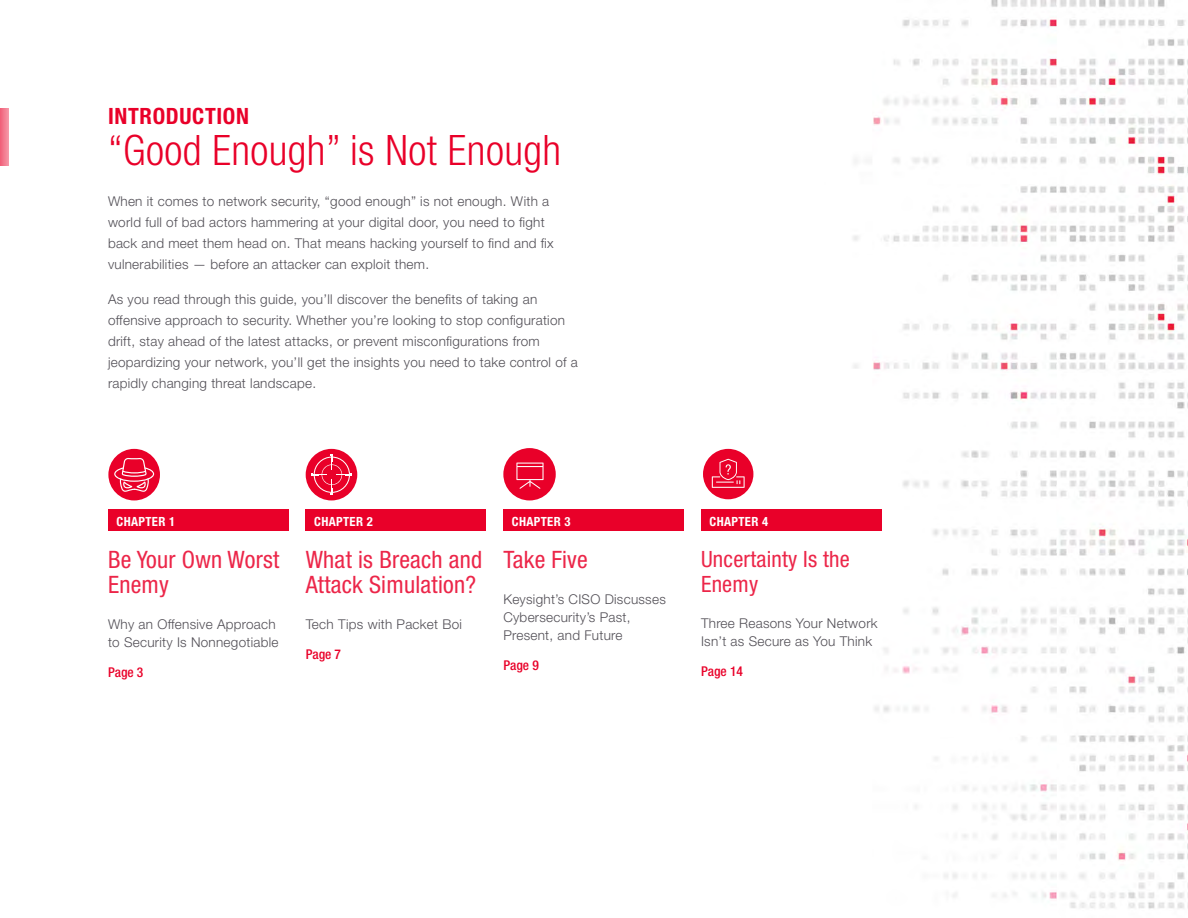
<style>
.page{position:relative;width:1188px;height:918px;background:#fff}
.page>*{position:absolute;margin:0;border:0;box-sizing:border-box;transform-origin:0 0}
.t1{font:300 condensed 42px "Helvetica Neue LT Std";letter-spacing:.01em;color:#e90029}
.t2{font:condensed 24px/25.5px "Helvetica Neue LT Std";letter-spacing:.01em;color:#ec2649}
.t3{font:condensed 22.5px/25.5px "Helvetica Neue LT Std";letter-spacing:.01em;color:#ec2649}
.t4{font:700 condensed 22.5px "Helvetica Neue LT Std";letter-spacing:.03em;color:#e90029}
.t5{font:300 13.5px/21px "Helvetica Neue LT Std";letter-spacing:.02em;color:#524f56}
.t6{font:500 condensed 13.5px "Helvetica Neue LT Std";color:#e90029}
.t7{font:700 condensed 12.6px "Helvetica Neue LT Std";letter-spacing:.03em;color:#fff}
</style>
<div class="page">
<img style="left:135px;top:0;width:1053px;height:909px">
<svg style="left:0;top:108px;width:9px;height:57px"></svg>
<div style="left:306px;top:510px;width:180px;height:21px;background:#e90029"></div>
<div style="left:306px;top:449px;width:51px;height:51px;background:#e90029;border-radius:50%"></div>
<svg style="left:312px;top:455px;width:40px;height:40px"></svg>
<div style="left:503px;top:510px;width:180px;height:21px;background:#e90029"></div>
<div style="left:503px;top:448px;width:53px;height:52px;background:#e90029;border-radius:50%"></div>
<svg style="left:516px;top:463px;width:28px;height:26px"></svg>
<div style="left:701px;top:510px;width:180px;height:21px;background:#e90029"></div>
<div style="left:703px;top:449px;width:50px;height:50px;background:#e90029;border-radius:50%"></div>
<svg style="left:712px;top:459px;width:33px;height:29px"></svg>
<div style="left:108px;top:449px;width:52px;height:51px;background:#e90029;border-radius:50%"></div>
<svg style="left:114px;top:458px;width:40px;height:34px"></svg>
<div style="left:108px;top:510px;width:180px;height:21px;background:#e90029"></div>
<h3 class="t4" style="left:108px;top:103px;width:143px">INTRODUCTION</h3>
<h1 class="t1" style="left:108px;top:126px;width:455px">“Good Enough” is Not Enough</h1>
<p class="t5" style="left:108px;top:190px;width:447px">When it comes to network security, “good enough” is not enough. With a world full of bad actors hammering at your digital door, you need to fight back and meet them head on. That means hacking yourself to find and fix vulnerabilities — before an attacker can exploit them.</p>
<p class="t5" style="left:108px;top:288px;width:471px">As you read through this guide, you’ll discover the benefits of taking an offensive approach to security. Whether you’re looking to stop configuration drift, stay ahead of the latest attacks, or prevent misconfigurations from jeopardizing your network, you’ll get the insights you need to take control of a rapidly changing threat landscape.</p>
<p class="t7" style="left:116px;top:514px;width:60px">CHAPTER 1</p>
<h2 class="t2" style="left:108px;top:546px;width:173px">Be Your Own Worst<br>Enemy</h2>
<p class="t5" style="left:108px;top:615px;width:172px;line-height:18px">Why an Offensive Approach to Security Is Nonnegotiable</p>
<p class="t6" style="left:108px;top:664px;width:37px">Page 3</p>
<p class="t7" style="left:314px;top:514px;width:60px">CHAPTER 2</p>
<h2 class="t2" style="left:306px;top:546px;width:178px">What is Breach and<br>Attack Simulation?</h2>
<p class="t5" style="left:306px;top:614px;width:158px">Tech Tips with Packet Boi</p>
<p class="t6" style="left:306px;top:646px;width:37px">Page 7</p>
<p class="t7" style="left:512px;top:514px;width:60px">CHAPTER 3</p>
<h2 class="t2" style="left:503px;top:546px;width:86px">Take Five</h2>
<p class="t5" style="left:503px;top:590px;width:164px;line-height:18px">Keysight’s CISO Discusses<br>Cybersecurity’s Past,<br>Present, and Future</p>
<p class="t6" style="left:503px;top:657px;width:37px">Page 9</p>
<p class="t7" style="left:710px;top:514px;width:60px">CHAPTER 4</p>
<h3 class="t3" style="left:701px;top:546px;width:150px">Uncertainty Is the<br>Enemy</h3>
<p class="t5" style="left:701px;top:614px;width:178px;line-height:18px">Three Reasons Your Network<br>Isn’t as Secure as You Think</p>
<p class="t6" style="left:701px;top:663px;width:43px">Page 14</p>
</div>
